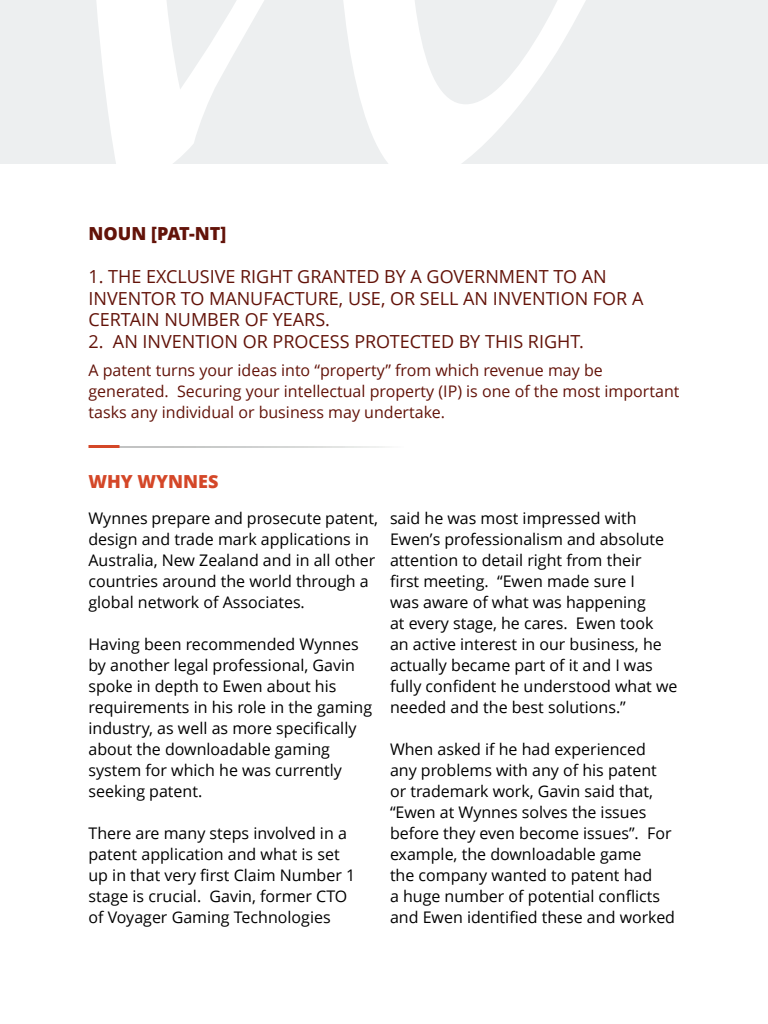
<style>
.page{position:relative;width:768px;height:1024px;background:#fff}
.page>*{position:absolute;margin:0;border:0;box-sizing:border-box;transform-origin:0 0}
.t1{font:18px/21.6px "Open Sans";color:#631309}
.t2{font:800 18px "Open Sans";color:#631309}
.t3{font:800 18px "Open Sans";color:#d44728}
.t4{font:16px/21px "Open Sans";color:#000}
.t5{font:16px/21px "Open Sans";color:#631309}
</style>
<div class="page">
<svg style="left:120px;top:446px;width:265px;height:2px"></svg>
<hr style="left:88px;top:445px;width:32px;height:3px;background:#d44728">
<div style="left:0;top:0;width:768px;height:164px;background:#edeff0"></div>
<svg style="left:96px;top:0;width:490px;height:164px"></svg>
<p class="t2" style="left:88px;top:220px;width:139px">NOUN [PAT-NT]</p>
<p class="t1" style="left:88px;top:265px;width:556px">1. THE EXCLUSIVE RIGHT GRANTED BY A GOVERNMENT TO AN<br>INVENTOR TO MANUFACTURE, USE, OR SELL AN INVENTION FOR A<br>CERTAIN NUMBER OF YEARS.</p>
<p class="t1" style="left:88px;top:330px;width:497px">2. AN INVENTION OR PROCESS PROTECTED BY THIS RIGHT.</p>
<p class="t5" style="left:89px;top:360px;width:592px">A patent turns your ideas into “property” from which revenue may be generated. Securing your intellectual property (IP) is one of the most important tasks any individual or business may undertake.</p>
<p class="t3" style="left:88px;top:468px;width:132px">WHY WYNNES</p>
<p class="t4" style="left:89px;top:508px;width:291px">Wynnes prepare and prosecute patent, design and trade mark applications in Australia, New Zealand and in all other countries around the world through a global network of Associates.</p>
<p class="t4" style="left:89px;top:633px;width:285px">Having been recommended Wynnes by another legal professional, Gavin spoke in depth to Ewen about his requirements in his role in the gaming industry, as well as more specifically about the downloadable gaming system for which he was currently seeking patent.</p>
<p class="t4" style="left:89px;top:822px;width:268px">There are many steps involved in a patent application and what is set up in that very first Claim Number 1 stage is crucial. Gavin, former CTO of Voyager Gaming Technologies</p>
<p class="t4" style="left:390px;top:507px;width:289px">said he was most impressed with Ewen’s professionalism and absolute attention to detail right from their<br>first meeting. “Ewen made sure I<br>was aware of what was happening<br>at every stage, he cares. Ewen took<br>an active interest in our business, he actually became part of it and I was fully confident he understood what we needed and the best solutions.”</p>
<p class="t4" style="left:390px;top:738px;width:287px">When asked if he had experienced any problems with any of his patent or trademark work, Gavin said that, “Ewen at Wynnes solves the issues before they even become issues”. For example, the downloadable game<br>the company wanted to patent had<br>a huge number of potential conflicts and Ewen identified these and worked</p>
</div>
